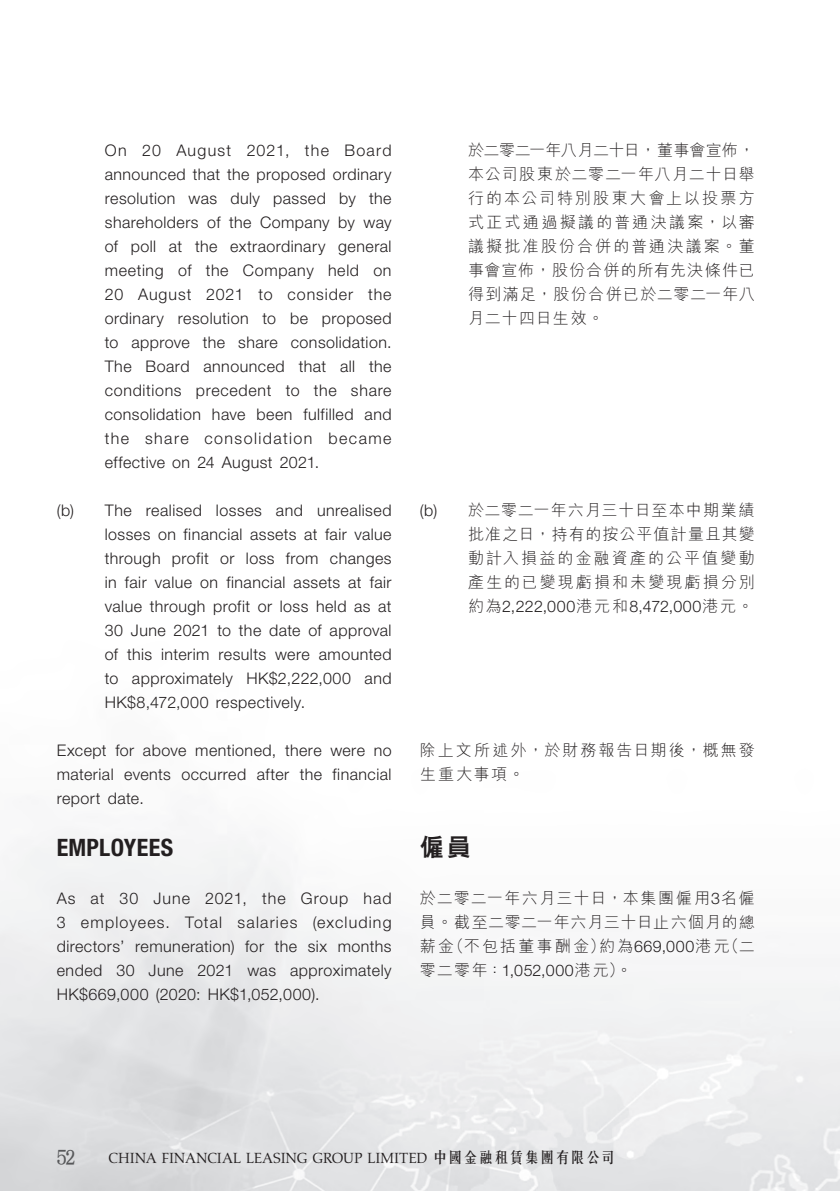
<style>
.page{position:relative;width:840px;height:1191px;background:#fff}
.page>*{position:absolute;margin:0;border:0;box-sizing:border-box;transform-origin:0 0}
._03_H1{font:700 condensed 24px "Helvetica Neue LT Std";letter-spacing:.01em;color:#231f20}
._03_H1-2{font:800 24px "C Hei 2 HK";color:#231f20}
.t1{font:500 20px "C Song 3 HK";color:#57585a}
._12___P2{font:300 16px/24px "Helvetica Neue LT Std";letter-spacing:.08em;color:#231f20;text-align:justify}
._07_IN0{font:300 16px/24px "Helvetica Neue LT Std";letter-spacing:.03em;color:#231f20;text-align:justify}
._01_Body_Text{font:300 16px/24px "Helvetica Neue LT Std";letter-spacing:.03em;color:#231f20;text-align:justify}
._12___P2-2{font:300 16px/24px "M Hei HK";letter-spacing:.075em;color:#231f20;text-align:justify}
._07_IN0-2{font:300 16px/24px "M Hei HK";letter-spacing:.125em;color:#231f20;text-align:justify}
._11_P0{font:300 16px/24px "Helvetica Neue LT Std";letter-spacing:.03em;color:#231f20;text-align:justify}
._01_Body_Text-2{font:300 16px/24px "M Hei HK";letter-spacing:.08em;color:#231f20;text-align:justify}
._11_P0-2{font:300 16px/24px "M Hei HK";letter-spacing:.13em;color:#231f20}
.t2{font:15px "Aldus LT Std";letter-spacing:-.01em;color:#231f20}
.s1{font-family:"Helvetica Neue LT Std"}
.s2{font-family:"C Song 3 HK";font-weight:500}
</style>
<div class="page">
<p class="_12___P2" style="left:105px;top:138px;width:288px">On 20 August 2021, the Board announced that the proposed ordinary resolution was duly passed by the shareholders of the Company by way of poll at the extraordinary general meeting of the Company held on 20 August 2021 to consider the ordinary resolution to be proposed to approve the share consolidation.<br>The Board announced that all the conditions precedent to the share consolidation have been fulfilled and the share consolidation became effective on 24 August 2021.</p>
<p class="_07_IN0" style="left:105px;top:498px;width:288px;text-indent:-48px">(b) The realised losses and unrealised losses on financial assets at fair value through profit or loss from changes in fair value on financial assets at fair value through profit or loss held as at 30 June 2021 to the date of approval of this interim results were amounted to approximately HK$2,222,000 and HK$8,472,000 respectively.</p>
<p class="_11_P0" style="left:57px;top:738px;width:336px">Except for above mentioned, there were no material events occurred after the financial report date.</p>
<p class="_03_H1" style="left:57px;top:833px;width:118px">EMPLOYEES</p>
<p class="_01_Body_Text" style="left:57px;top:886px;width:336px">As at 30 June 2021, the Group had 3 employees. Total salaries (excluding directors’ remuneration) for the six months ended 30 June 2021 was approximately HK$669,000 (2020: HK$1,052,000).</p>
<p class="_12___P2-2" style="left:468px;top:138px;width:288px">於二零二一年八月二十日，董事會宣佈，本公司股東於二零二一年八月二十日舉行的本公司特別股東大會上以投票方式正式通過擬議的普通決議案，以審議擬批准股份合併的普通決議案。董事會宣佈，股份合併的所有先決條件已得到滿足，股份合併已於二零二一年八月二十四日生效。</p>
<p class="_07_IN0-2" style="left:468px;top:498px;width:288px;text-indent:-48px"><span class="s1">(b)</span> 於二零二一年六月三十日至本中期業績批准之日，持有的按公平值計量且其變動計入損益的金融資產的公平值變動產生的已變現虧損和未變現虧損分別約為<span class="s1">2,222,000</span>港元和<span class="s1">8,472,000</span>港元。</p>
<p class="_11_P0-2" style="left:420px;top:738px;width:336px">除上文所述外，於財務報告日期後，概無發生重大事項。</p>
<p class="_03_H1-2" style="left:420px;top:831px;width:52px">僱員</p>
<p class="_01_Body_Text-2" style="left:420px;top:886px;width:336px">於二零二一年六月三十日，本集團僱用<span class="s1">3</span>名僱員。截至二零二一年六月三十日止六個月的總薪金（不包括董事酬金）約為<span class="s1">669,000</span>港元（二零二零年：<span class="s1">1,052,000</span>港元）。</p>
<p class="t1" style="left:57px;top:1141px;width:20px">52</p>
<p class="t2" style="left:108px;top:1149px;width:508px">CHINA FINANCIAL LEASING GROUP LIMITED <span class="s2">中國金融租賃集團有限公司</span></p>
</div>
